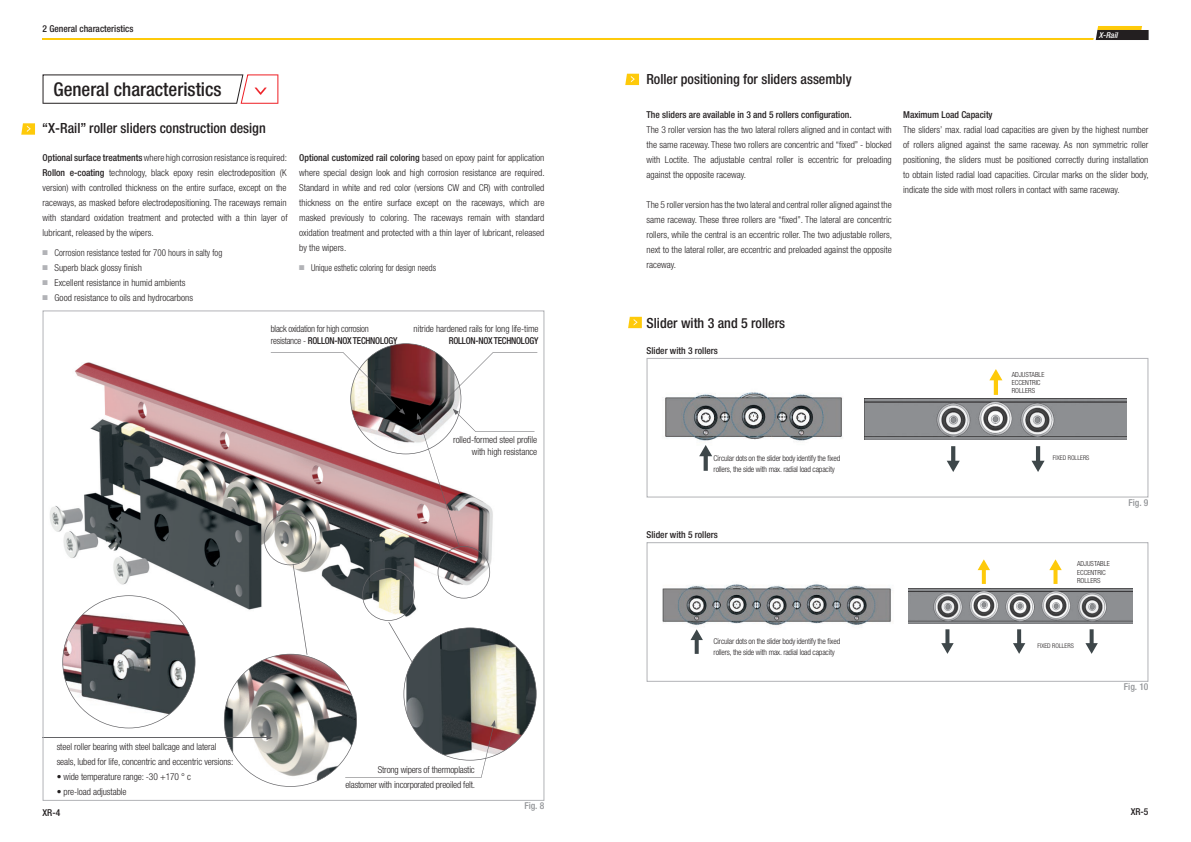
<style>
.page{position:relative;width:1191px;height:842px;background:#fff}
.page>*{position:absolute;margin:0;border:0;box-sizing:border-box;transform-origin:0 0}
.t1{font:500 condensed 19px "Helvetica Neue LT Std";color:#231f20}
.t2{font:500 condensed 14px "Helvetica Neue LT Std";color:#231f20}
.t3{font:300 condensed 9.5px/15px "Helvetica Neue LT Std";color:#231f20;text-align:justify}
.t4{font:500 condensed 9.5px "Helvetica Neue LT Std";color:#231f20}
.t5{font:300 condensed 9.5px/15px "Helvetica Neue LT Std";letter-spacing:-.02em;color:#231f20;text-align:right}
.t6{font:300 condensed 9.5px/11.4px "Helvetica Neue LT Std";letter-spacing:-.025em;color:#231f20;scale:.95 1}
.t7{font:300 condensed 9.5px "Helvetica Neue LT Std";color:#231f20;scale:.94 1}
.t8{font:300 condensed 9.5px "Helvetica Neue LT Std";color:#231f20;scale:.9 1}
.t9{font:500 condensed 9.5px "Helvetica Neue LT Std";letter-spacing:-.025em;color:#231f20;scale:.95 1}
.t10{font:500 condensed 9.5px "Helvetica Neue LT Std";color:#939598}
.t11{font:italic 500 condensed 8.1px "Helvetica Neue LT Std";color:#fff}
.t12{font:300 condensed 8px/11px "Helvetica Neue LT Std";letter-spacing:-.02em;color:#231f20}
.t13{font:300 condensed 7px/8.4px "Helvetica Neue LT Std";color:#231f20}
.t14{font:300 condensed 6.5px "Helvetica Neue LT Std";color:#231f20}
.s1{font-weight:500}
.s2{color:#b2b3b7}
</style>
<div class="page">
<svg style="left:609px;top:26px;width:539px;height:14px"></svg>
<hr style="left:42px;top:38px;width:567px;height:2px;background:#feca0a">
<svg style="left:21px;top:123px;width:14px;height:12px"></svg>
<svg style="left:646px;top:358px;width:502px;height:139px"></svg>
<svg style="left:646px;top:542px;width:502px;height:140px"></svg>
<svg style="left:625px;top:74px;width:14px;height:11px"></svg>
<svg style="left:628px;top:317px;width:14px;height:11px"></svg>
<img style="left:864px;top:398px;width:262px;height:41px">
<svg style="left:989px;top:369px;width:13px;height:26px"></svg>
<svg style="left:946px;top:446px;width:13px;height:26px"></svg>
<svg style="left:1031px;top:446px;width:13px;height:26px"></svg>
<svg style="left:1049px;top:559px;width:12px;height:25px"></svg>
<svg style="left:941px;top:629px;width:12px;height:25px"></svg>
<svg style="left:1013px;top:629px;width:12px;height:25px"></svg>
<svg style="left:977px;top:559px;width:13px;height:25px"></svg>
<svg style="left:1085px;top:629px;width:12px;height:25px"></svg>
<img style="left:908px;top:588px;width:224px;height:35px">
<img style="left:660px;top:387px;width:188px;height:59px">
<img style="left:656px;top:579px;width:238px;height:51px">
<svg style="left:699px;top:445px;width:13px;height:26px"></svg>
<svg style="left:690px;top:629px;width:13px;height:25px"></svg>
<svg style="left:43px;top:74px;width:235px;height:30px"></svg>
<svg style="left:43px;top:310px;width:501px;height:491px"></svg>
<svg style="left:224px;top:343px;width:313px;height:444px"></svg>
<p class="t4" style="left:43px;top:23px;width:92px">2 General characteristics</p>
<h1 class="t1" style="left:53px;top:77px;width:170px">General characteristics</h1>
<h2 class="t2" style="left:42px;top:120px;width:225px">“X-Rail” roller sliders construction design</h2>
<p class="t3" style="left:43px;top:150px;width:247px"><span class="s1">Optional surface treatments</span> where high corrosion resistance is required:<br><span class="s1">Rollon e-coating</span> technology, black epoxy resin electrodeposition (K version) with controlled thickness on the entire surface, except on the raceways, as masked before electrodepositioning. The raceways remain with standard oxidation treatment and protected with a thin layer of lubricant, released by the wipers.</p>
<p class="t7" style="left:43px;top:247px;width:193px"><span class="s2">■</span> Corrosion resistance tested for 700 hours in salty fog</p>
<p class="t3" style="left:43px;top:260px;width:101px"><span class="s2">■</span> Superb black glossy finish</p>
<p class="t3" style="left:43px;top:275px;width:144px"><span class="s2">■</span> Excellent resistance in humid ambients</p>
<p class="t3" style="left:43px;top:290px;width:152px"><span class="s2">■</span> Good resistance to oils and hydrocarbons</p>
<p class="t3" style="left:299px;top:150px;width:247px"><span class="s1">Optional customized rail coloring</span> based on epoxy paint for application where special design look and high corrosion resistance are required.<br>Standard in white and red color (versions CW and CR) with controlled thickness on the entire surface except on the raceways, which are masked previously to coloring. The raceways remain with standard oxidation treatment and protected with a thin layer of lubricant, released by the wipers.</p>
<p class="t8" style="left:299px;top:262px;width:154px"><span class="s2">■</span> Unique esthetic coloring for design needs</p>
<p class="t6" style="left:271px;top:323px;width:135px">black oxidation for high corrosion resistance - <span class="s1">ROLLON-NOX TECHNOLOGY</span></p>
<p class="t3" style="left:413px;top:321px;width:126px">nitride hardened rails for long life-time</p>
<p class="t9" style="left:449px;top:335px;width:96px">ROLLON-NOX TECHNOLOGY</p>
<p class="t3" style="left:453px;top:434px;width:86px;line-height:12px;text-align:right">rolled-formed steel profile with high resistance</p>
<p class="t3" style="left:57px;top:739px;width:178px">steel roller bearing with steel ballcage and lateral seals, lubed for life, concentric and eccentric versions:</p>
<p class="t3" style="left:57px;top:769px;width:136px">• wide temperature range: -30 +170 ° c</p>
<p class="t3" style="left:57px;top:784px;width:71px">• pre-load adjustable</p>
<p class="t5" style="left:345px;top:762px;width:131px">Strong wipers of thermoplastic elastomer with incorporated preoiled felt.</p>
<p class="t11" style="left:1098px;top:30px;width:21px">X-Rail</p>
<h2 class="t2" style="left:646px;top:71px;width:207px">Roller positioning for sliders assembly</h2>
<p class="t4" style="left:646px;top:109px;width:207px">The sliders are available in 3 and 5 rollers configuration.</p>
<p class="t3" style="left:646px;top:122px;width:247px">The 3 roller version has the two lateral rollers aligned and in contact with the same raceway. These two rollers are concentric and “fixed” - blocked with Loctite. The adjustable central roller is eccentric for preloading against the opposite raceway.</p>
<p class="t3" style="left:646px;top:197px;width:247px">The 5 roller version has the two lateral and central roller aligned against the same raceway. These three rollers are “fixed”. The lateral are concentric rollers, while the central is an eccentric roller. The two adjustable rollers, next to the lateral roller, are eccentric and preloaded against the opposite raceway.</p>
<p class="t4" style="left:903px;top:109px;width:91px">Maximum Load Capacity</p>
<p class="t3" style="left:903px;top:122px;width:247px">The sliders’ max. radial load capacities are given by the highest number of rollers aligned against the same raceway. As non symmetric roller positioning, the sliders must be positioned correctly during installation to obtain listed radial load capacities. Circular marks on the slider body, indicate the side with most rollers in contact with same raceway.</p>
<h2 class="t2" style="left:646px;top:314px;width:140px">Slider with 3 and 5 rollers</h2>
<p class="t4" style="left:646px;top:345px;width:73px">Slider with 3 rollers</p>
<p class="t13" style="left:1011px;top:370px;width:34px">ADJUSTABLE<br>ECCENTRIC<br>ROLLERS</p>
<p class="t12" style="left:713px;top:452px;width:128px">Circular dots on the slider body identify the fixed rollers, the side with max. radial load capacity</p>
<p class="t4" style="left:646px;top:529px;width:73px">Slider with 5 rollers</p>
<p class="t12" style="left:713px;top:635px;width:128px">Circular dots on the slider body identify the fixed rollers, the side with max. radial load capacity</p>
<p class="t14" style="left:1052px;top:454px;width:38px">FIXED ROLLERS</p>
<p class="t10" style="left:1128px;top:497px;width:22px">Fig. 9</p>
<p class="t13" style="left:1077px;top:560px;width:34px">ADJUSTABLE<br>ECCENTRIC<br>ROLLERS</p>
<p class="t14" style="left:1037px;top:642px;width:38px">FIXED ROLLERS</p>
<p class="t10" style="left:1123px;top:681px;width:26px">Fig. 10</p>
<p class="t10" style="left:524px;top:800px;width:22px">Fig. 8</p>
<p class="t4" style="left:43px;top:807px;width:19px">XR-4</p>
<p class="t4" style="left:1130px;top:806px;width:19px">XR-5</p>
</div>
